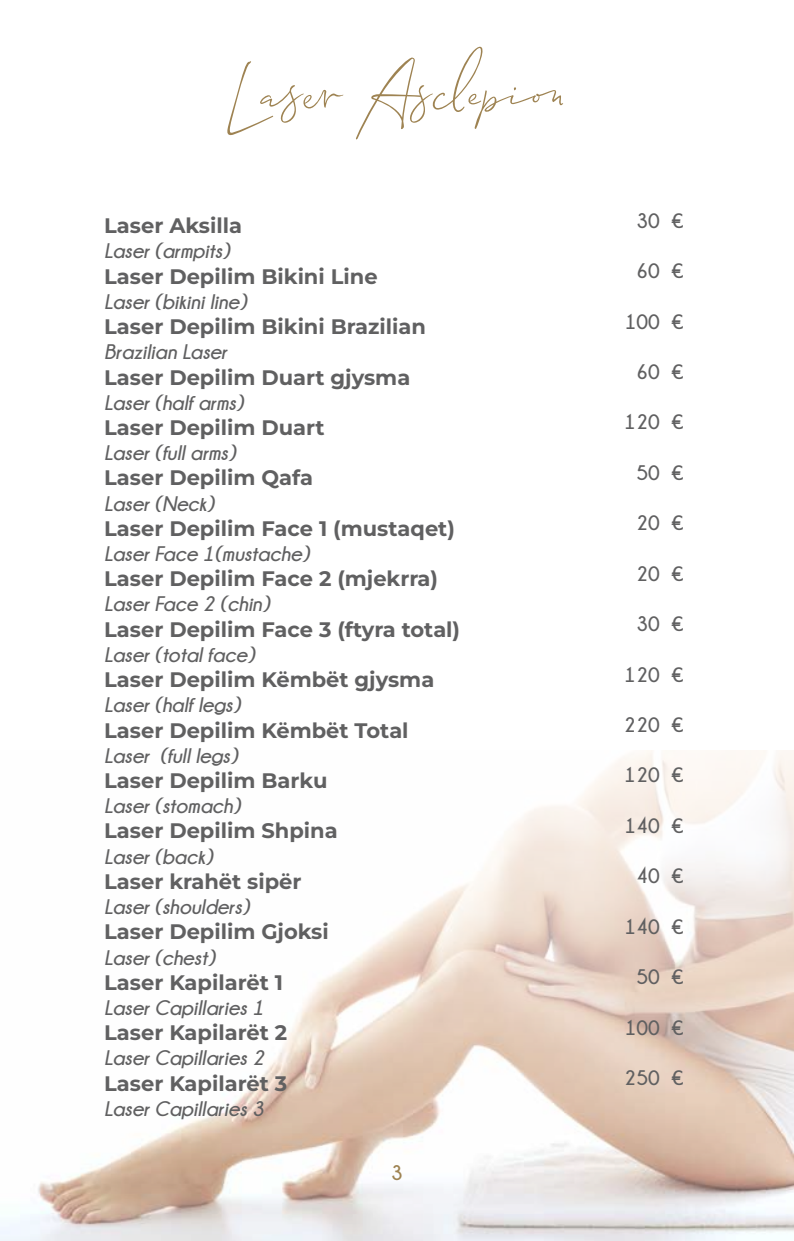
<style>
.page{position:relative;width:794px;height:1241px;background:#fff}
.page>*{position:absolute;margin:0;border:0;box-sizing:border-box;transform-origin:0 0}
.t1{font:73.5px "Allison Script";letter-spacing:.02em;color:#9e8352}
.t2{font:700 21px "Montserrat";color:#606061}
.t3{font:italic 700 21px "Champagne&Limousines";color:#606061}
.t4{font:700 21px "Champagne&Limousines";color:#606061}
.t5{font:700 21px "Champagne&Limousines";color:#9e8352}
</style>
<div class="page">
<svg style="left:1px;top:750px;width:793px;height:490px;fill:#faf8f6"></svg>
<img style="left:0;top:0;width:1px;height:1240px">
<h1 class="t1" style="left:227px;top:36px;width:341px">Laser Asclepion</h1>
<p class="t2" style="left:104px;top:212px;width:139px">Laser Aksilla</p>
<p class="t3" style="left:104px;top:239px;width:127px">Laser (armpits)</p>
<p class="t2" style="left:104px;top:262px;width:275px">Laser Depilim Bikini Line</p>
<p class="t3" style="left:104px;top:290px;width:144px">Laser (bikini line)</p>
<p class="t2" style="left:104px;top:312px;width:323px">Laser Depilim Bikini Brazilian</p>
<p class="t3" style="left:104px;top:340px;width:124px">Brazilian Laser</p>
<p class="t2" style="left:104px;top:363px;width:307px">Laser Depilim Duart gjysma</p>
<p class="t3" style="left:104px;top:391px;width:141px">Laser (half arms)</p>
<p class="t2" style="left:104px;top:413px;width:222px">Laser Depilim Duart</p>
<p class="t3" style="left:104px;top:441px;width:133px">Laser (full arms)</p>
<p class="t2" style="left:104px;top:464px;width:210px">Laser Depilim Qafa</p>
<p class="t3" style="left:104px;top:491px;width:111px">Laser (Neck)</p>
<p class="t2" style="left:104px;top:514px;width:352px">Laser Depilim Face 1 (mustaqet)</p>
<p class="t3" style="left:104px;top:542px;width:207px">Laser Face 1(mustache)</p>
<p class="t2" style="left:104px;top:564px;width:335px">Laser Depilim Face 2 (mjekrra)</p>
<p class="t3" style="left:104px;top:592px;width:167px">Laser Face 2 (chin)</p>
<p class="t2" style="left:104px;top:615px;width:357px">Laser Depilim Face 3 (ftyra total)</p>
<p class="t3" style="left:104px;top:643px;width:152px">Laser (total face)</p>
<p class="t2" style="left:104px;top:665px;width:331px">Laser Depilim Këmbët gjysma</p>
<p class="t3" style="left:104px;top:693px;width:138px">Laser (half legs)</p>
<p class="t2" style="left:104px;top:716px;width:306px">Laser Depilim Këmbët Total</p>
<p class="t3" style="left:104px;top:743px;width:135px">Laser (full legs)</p>
<p class="t2" style="left:104px;top:766px;width:225px">Laser Depilim Barku</p>
<p class="t3" style="left:104px;top:794px;width:138px">Laser (stomach)</p>
<p class="t2" style="left:104px;top:816px;width:235px">Laser Depilim Shpina</p>
<p class="t3" style="left:104px;top:844px;width:110px">Laser (back)</p>
<p class="t2" style="left:104px;top:867px;width:199px">Laser krahët sipër</p>
<p class="t3" style="left:104px;top:895px;width:147px">Laser (shoulders)</p>
<p class="t2" style="left:104px;top:917px;width:226px">Laser Depilim Gjoksi</p>
<p class="t3" style="left:104px;top:945px;width:112px">Laser (chest)</p>
<p class="t2" style="left:104px;top:968px;width:180px">Laser Kapilarët 1</p>
<p class="t3" style="left:104px;top:995px;width:161px">Laser Capillaries 1</p>
<p class="t2" style="left:104px;top:1018px;width:185px">Laser Kapilarët 2</p>
<p class="t3" style="left:104px;top:1046px;width:161px">Laser Capillaries 2</p>
<p class="t2" style="left:104px;top:1068px;width:185px">Laser Kapilarët 3</p>
<p class="t3" style="left:104px;top:1096px;width:161px">Laser Capillaries 3</p>
<p class="t5" style="left:391px;top:1160px;width:13px">3</p>
<p class="t4" style="left:636px;top:209px;width:25px">30</p>
<p class="t4" style="left:636px;top:259px;width:25px">60</p>
<p class="t4" style="left:624px;top:309px;width:37px">100</p>
<p class="t4" style="left:636px;top:360px;width:25px">60</p>
<p class="t4" style="left:624px;top:410px;width:37px">120</p>
<p class="t4" style="left:636px;top:461px;width:25px">50</p>
<p class="t4" style="left:636px;top:511px;width:25px">20</p>
<p class="t4" style="left:636px;top:561px;width:25px">20</p>
<p class="t4" style="left:636px;top:612px;width:25px">30</p>
<p class="t4" style="left:624px;top:662px;width:37px">120</p>
<p class="t4" style="left:624px;top:713px;width:37px">220</p>
<p class="t4" style="left:624px;top:763px;width:37px">120</p>
<p class="t4" style="left:624px;top:813px;width:37px">140</p>
<p class="t4" style="left:636px;top:864px;width:25px">40</p>
<p class="t4" style="left:624px;top:914px;width:37px">140</p>
<p class="t4" style="left:636px;top:965px;width:25px">50</p>
<p class="t4" style="left:624px;top:1015px;width:37px">100</p>
<p class="t4" style="left:624px;top:1065px;width:37px">250</p>
<p class="t4" style="left:672px;top:209px;width:13px">€</p>
<p class="t4" style="left:672px;top:259px;width:13px">€</p>
<p class="t4" style="left:672px;top:309px;width:13px">€</p>
<p class="t4" style="left:672px;top:360px;width:13px">€</p>
<p class="t4" style="left:672px;top:410px;width:13px">€</p>
<p class="t4" style="left:672px;top:461px;width:13px">€</p>
<p class="t4" style="left:672px;top:511px;width:13px">€</p>
<p class="t4" style="left:672px;top:561px;width:13px">€</p>
<p class="t4" style="left:672px;top:612px;width:13px">€</p>
<p class="t4" style="left:672px;top:662px;width:13px">€</p>
<p class="t4" style="left:672px;top:713px;width:13px">€</p>
<p class="t4" style="left:672px;top:763px;width:13px">€</p>
<p class="t4" style="left:672px;top:813px;width:13px">€</p>
<p class="t4" style="left:672px;top:864px;width:13px">€</p>
<p class="t4" style="left:672px;top:914px;width:13px">€</p>
<p class="t4" style="left:672px;top:965px;width:13px">€</p>
<p class="t4" style="left:672px;top:1015px;width:13px">€</p>
<p class="t4" style="left:672px;top:1065px;width:13px">€</p>
</div>
